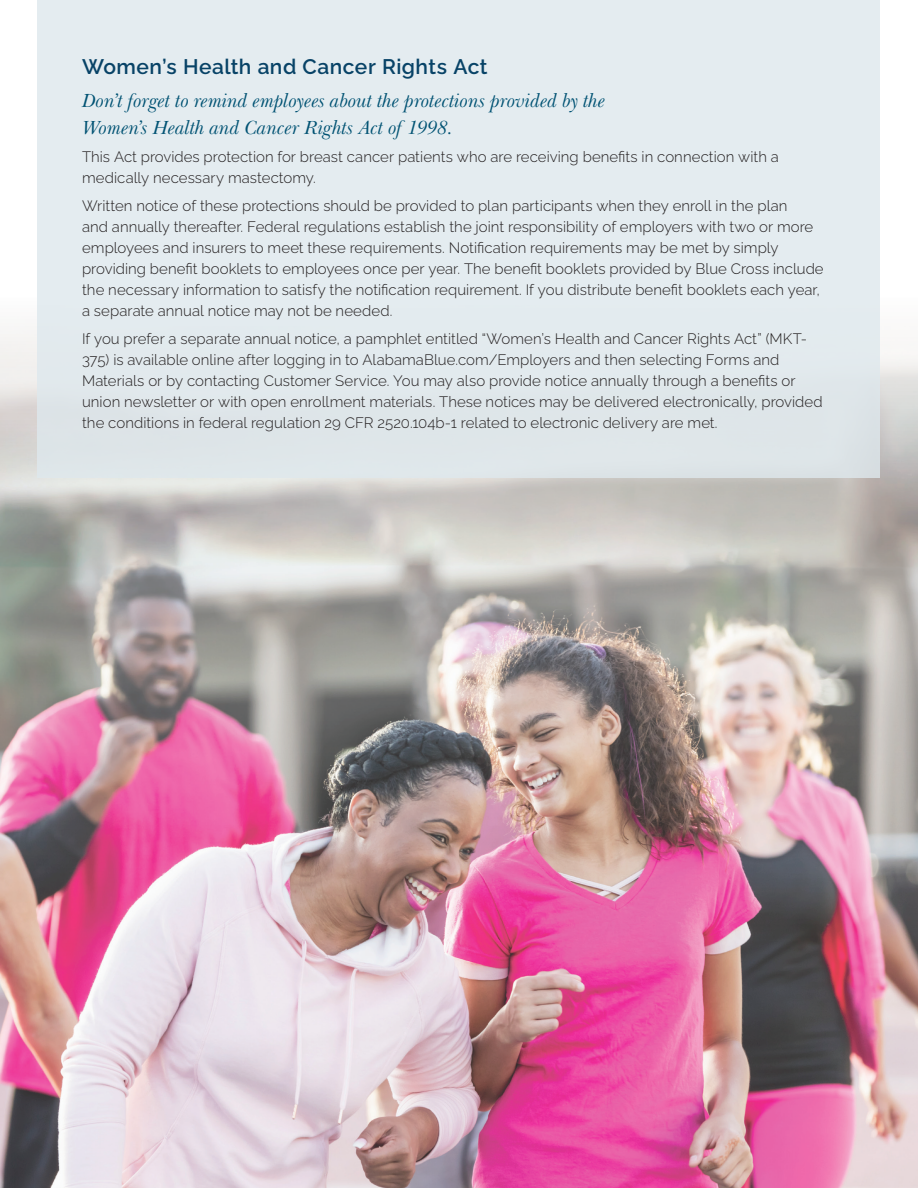
<style>
.page{position:relative;width:918px;height:1188px;background:#fff}
.page>*{position:absolute;margin:0;border:0;box-sizing:border-box;transform-origin:0 0}
.Body_-_header{font:600 21px "Raleway";letter-spacing:.02em;color:#084367}
.Body{font:italic 19.5px/27px "Baskerville BT";letter-spacing:-.01em;color:#005273}
.Body-2{font:300 15px/21px "Raleway";letter-spacing:.005em;color:#231f20}
</style>
<div class="page">
<img style="left:0;top:297px;width:918px;height:891px">
<div style="left:38px;top:0;width:842px;height:477px;background:#dee8ed"></div>
<p class="Body_-_header" style="left:82px;top:50px;width:407px">Women’s Health and Cancer Rights Act</p>
<p class="Body" style="left:82px;top:88px;width:525px">Don’t forget to remind employees about the protections provided by the<br>Women’s Health and Cancer Rights Act of 1998.</p>
<p class="Body-2" style="left:82px;top:145px;width:698px">This Act provides protection for breast cancer patients who are receiving benefits in connection with a medically necessary mastectomy.</p>
<p class="Body-2" style="left:82px;top:194px;width:743px">Written notice of these protections should be provided to plan participants when they enroll in the plan<br>and annually thereafter. Federal regulations establish the joint responsibility of employers with two or more employees and insurers to meet these requirements. Notification requirements may be met by simply providing benefit booklets to employees once per year. The benefit booklets provided by Blue Cross include the necessary information to satisfy the notification requirement. If you distribute benefit booklets each year, a separate annual notice may not be needed.</p>
<p class="Body-2" style="left:82px;top:326px;width:742px">If you prefer a separate annual notice, a pamphlet entitled “Women’s Health and Cancer Rights Act” (MKT-375) is available online after logging in to AlabamaBlue.com/Employers and then selecting Forms and Materials or by contacting Customer Service. You may also provide notice annually through a benefits or union newsletter or with open enrollment materials. These notices may be delivered electronically, provided the conditions in federal regulation 29 CFR 2520.104b-1 related to electronic delivery are met.</p>
</div>
